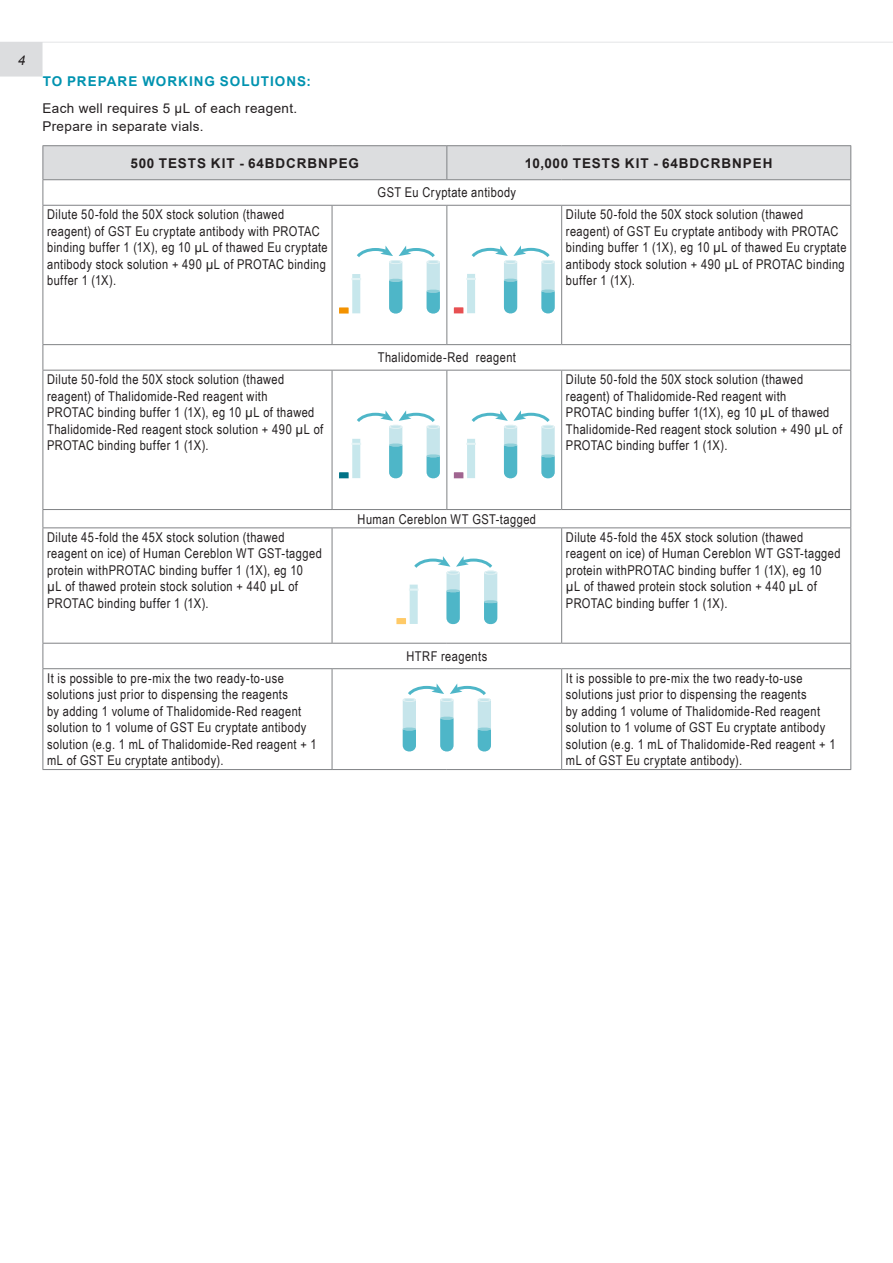
<style>
.page{position:relative;width:893px;height:1263px;background:#fff}
.page>*{position:absolute;margin:0;border:0;box-sizing:border-box;transform-origin:0 0}
.table_texte{font:13.5px/16.5px "Arial Narrow";letter-spacing:.03em;color:#231f20}
.paragraphe{font:13.5px/18px "Arial";letter-spacing:.025em;color:#231f20}
.table_title{font:700 13.5px "Arial";letter-spacing:.07em;color:#231f20}
.t1{font:700 13.5px "Arial";letter-spacing:.075em;color:#0093b0}
.paragraphe-2{font:italic 13.5px "Arial";color:#231f20}
</style>
<div class="page">
<svg style="left:0;top:42px;width:893px;height:35px"></svg>
<svg style="left:44px;top:206px;width:806px;height:563px"></svg>
<hr style="left:43px;top:145px;width:289px;height:1px;background:#808285">
<hr style="left:332px;top:145px;width:115px;height:1px;background:#808285">
<hr style="left:447px;top:145px;width:115px;height:1px;background:#808285">
<hr style="left:562px;top:145px;width:289px;height:1px;background:#808285">
<svg style="left:43px;top:146px;width:808px;height:59px"></svg>
<hr style="left:43px;top:205px;width:289px;height:1px;background:#808285">
<hr style="left:43px;top:206px;width:1px;height:138px;background:#808285">
<hr style="left:332px;top:205px;width:115px;height:1px;background:#808285">
<hr style="left:447px;top:205px;width:115px;height:1px;background:#808285">
<hr style="left:446px;top:206px;width:1px;height:138px;background:#808285">
<hr style="left:562px;top:205px;width:289px;height:1px;background:#808285">
<hr style="left:850px;top:206px;width:1px;height:138px;background:#808285">
<hr style="left:43px;top:344px;width:289px;height:1px;background:#808285">
<svg style="left:43px;top:345px;width:1px;height:25px"></svg>
<hr style="left:332px;top:344px;width:115px;height:1px;background:#808285">
<hr style="left:447px;top:344px;width:115px;height:1px;background:#808285">
<hr style="left:562px;top:344px;width:289px;height:1px;background:#808285">
<svg style="left:850px;top:345px;width:1px;height:25px"></svg>
<hr style="left:43px;top:370px;width:289px;height:1px;background:#808285">
<hr style="left:43px;top:370px;width:1px;height:139px;background:#808285">
<hr style="left:332px;top:370px;width:115px;height:1px;background:#808285">
<hr style="left:447px;top:370px;width:115px;height:1px;background:#808285">
<hr style="left:446px;top:370px;width:1px;height:139px;background:#808285">
<hr style="left:562px;top:370px;width:289px;height:1px;background:#808285">
<hr style="left:850px;top:370px;width:1px;height:139px;background:#808285">
<hr style="left:43px;top:509px;width:289px;height:1px;background:#808285">
<svg style="left:43px;top:510px;width:1px;height:17px"></svg>
<hr style="left:332px;top:509px;width:115px;height:1px;background:#808285">
<hr style="left:447px;top:509px;width:115px;height:1px;background:#808285">
<hr style="left:562px;top:509px;width:289px;height:1px;background:#808285">
<svg style="left:850px;top:510px;width:1px;height:17px"></svg>
<hr style="left:43px;top:527px;width:289px;height:1px;background:#808285">
<hr style="left:43px;top:528px;width:1px;height:115px;background:#808285">
<hr style="left:332px;top:527px;width:115px;height:1px;background:#808285">
<hr style="left:447px;top:527px;width:115px;height:1px;background:#808285">
<hr style="left:562px;top:527px;width:289px;height:1px;background:#808285">
<hr style="left:850px;top:528px;width:1px;height:115px;background:#808285">
<hr style="left:43px;top:643px;width:289px;height:1px;background:#808285">
<svg style="left:43px;top:643px;width:1px;height:25px"></svg>
<hr style="left:332px;top:643px;width:115px;height:1px;background:#808285">
<hr style="left:447px;top:643px;width:115px;height:1px;background:#808285">
<hr style="left:562px;top:643px;width:289px;height:1px;background:#808285">
<svg style="left:850px;top:643px;width:1px;height:25px"></svg>
<hr style="left:43px;top:668px;width:289px;height:1px;background:#808285">
<hr style="left:43px;top:669px;width:1px;height:100px;background:#808285">
<hr style="left:332px;top:668px;width:115px;height:1px;background:#808285">
<hr style="left:332px;top:669px;width:1px;height:100px;background:#808285">
<hr style="left:447px;top:668px;width:115px;height:1px;background:#808285">
<hr style="left:562px;top:668px;width:289px;height:1px;background:#808285">
<hr style="left:561px;top:669px;width:1px;height:100px;background:#808285">
<hr style="left:850px;top:669px;width:1px;height:100px;background:#808285">
<hr style="left:43px;top:769px;width:289px;height:1px;background:#808285">
<hr style="left:332px;top:769px;width:115px;height:1px;background:#808285">
<hr style="left:447px;top:769px;width:115px;height:1px;background:#808285">
<hr style="left:562px;top:769px;width:289px;height:1px;background:#808285">
<hr style="left:332px;top:206px;width:1px;height:138px;background:#808285">
<hr style="left:561px;top:206px;width:1px;height:138px;background:#808285">
<hr style="left:332px;top:370px;width:1px;height:139px;background:#808285">
<hr style="left:561px;top:370px;width:1px;height:139px;background:#808285">
<hr style="left:332px;top:528px;width:1px;height:115px;background:#808285">
<hr style="left:561px;top:528px;width:1px;height:115px;background:#808285">
<svg style="left:339px;top:246px;width:101px;height:68px"></svg>
<svg style="left:454px;top:245px;width:101px;height:68px"></svg>
<svg style="left:339px;top:410px;width:101px;height:68px"></svg>
<svg style="left:454px;top:410px;width:101px;height:68px"></svg>
<svg style="left:396px;top:556px;width:101px;height:68px"></svg>
<svg style="left:403px;top:683px;width:88px;height:68px"></svg>
<p class="paragraphe-2" style="left:18px;top:51px;width:9px">4</p>
<h5 class="t1" style="left:43px;top:72px;width:270px">TO PREPARE WORKING SOLUTIONS:</h5>
<p class="paragraphe" style="left:43px;top:99px;width:256px">Each well requires 5 µL of each reagent.<br>Prepare in separate vials.</p>
<p class="table_title" style="left:130px;top:153px;width:230px">500 TESTS KIT - 64BDCRBNPEG</p>
<p class="table_title" style="left:525px;top:153px;width:249px">10,000 TESTS KIT - 64BDCRBNPEH</p>
<p class="table_texte" style="left:378px;top:184px;width:140px">GST Eu Cryptate antibody</p>
<p class="table_texte" style="left:47px;top:206px;width:282px">Dilute 50-fold the 50X stock solution (thawed reagent) of GST Eu cryptate antibody with PROTAC binding buffer 1 (1X), eg 10 µL of thawed Eu cryptate antibody stock solution + 490 µL of PROTAC binding buffer 1 (1X).</p>
<p class="table_texte" style="left:566px;top:206px;width:282px">Dilute 50-fold the 50X stock solution (thawed reagent) of GST Eu cryptate antibody with PROTAC binding buffer 1 (1X), eg 10 µL of thawed Eu cryptate antibody stock solution + 490 µL of PROTAC binding buffer 1 (1X).</p>
<p class="table_texte" style="left:378px;top:349px;width:140px">Thalidomide-Red reagent</p>
<p class="table_texte" style="left:47px;top:371px;width:278px">Dilute 50-fold the 50X stock solution (thawed reagent) of Thalidomide-Red reagent with<br>PROTAC binding buffer 1 (1X), eg 10 µL of thawed Thalidomide-Red reagent stock solution + 490 µL of PROTAC binding buffer 1 (1X).</p>
<p class="table_texte" style="left:566px;top:371px;width:278px">Dilute 50-fold the 50X stock solution (thawed reagent) of Thalidomide-Red reagent with<br>PROTAC binding buffer 1(1X), eg 10 µL of thawed Thalidomide-Red reagent stock solution + 490 µL of PROTAC binding buffer 1 (1X).</p>
<p class="table_texte" style="left:358px;top:510px;width:180px">Human Cereblon WT GST-tagged</p>
<p class="table_texte" style="left:47px;top:528px;width:276px">Dilute 45-fold the 45X stock solution (thawed reagent on ice) of Human Cereblon WT GST-tagged protein withPROTAC binding buffer 1 (1X), eg 10<br>µL of thawed protein stock solution + 440 µL of PROTAC binding buffer 1 (1X).</p>
<p class="table_texte" style="left:566px;top:528px;width:276px">Dilute 45-fold the 45X stock solution (thawed reagent on ice) of Human Cereblon WT GST-tagged protein withPROTAC binding buffer 1 (1X), eg 10<br>µL of thawed protein stock solution + 440 µL of PROTAC binding buffer 1 (1X).</p>
<p class="table_texte" style="left:406px;top:647px;width:82px">HTRF reagents</p>
<p class="table_texte" style="left:47px;top:669px;width:271px">It is possible to pre-mix the two ready-to-use solutions just prior to dispensing the reagents<br>by adding 1 volume of Thalidomide-Red reagent solution to 1 volume of GST Eu cryptate antibody solution (e.g. 1 mL of Thalidomide-Red reagent + 1 mL of GST Eu cryptate antibody).</p>
<p class="table_texte" style="left:566px;top:669px;width:271px">It is possible to pre-mix the two ready-to-use solutions just prior to dispensing the reagents<br>by adding 1 volume of Thalidomide-Red reagent solution to 1 volume of GST Eu cryptate antibody solution (e.g. 1 mL of Thalidomide-Red reagent + 1 mL of GST Eu cryptate antibody).</p>
</div>
